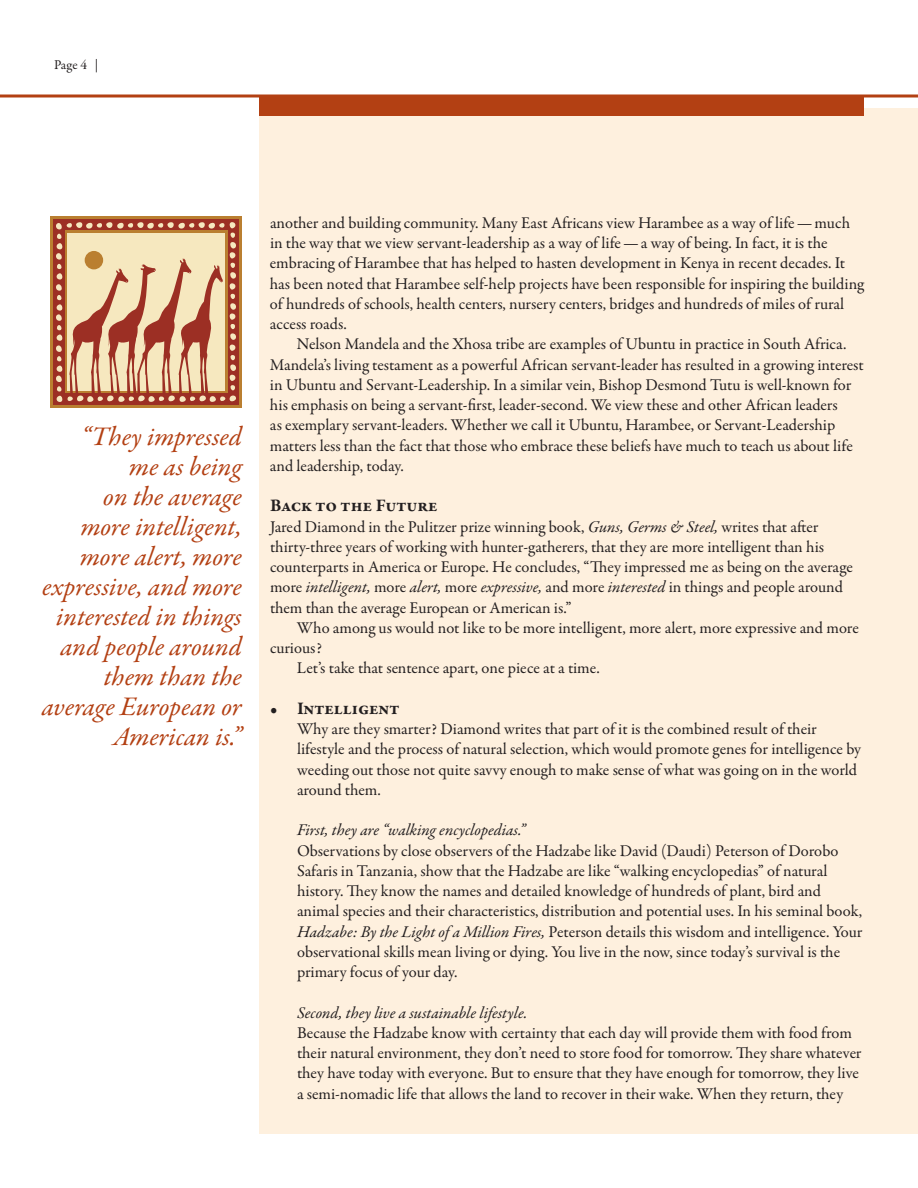
<style>
.page{position:relative;width:918px;height:1188px;background:#fff}
.page>*{position:absolute;margin:0;border:0;box-sizing:border-box;transform-origin:0 0}
.t1{font:italic 27px/30px "Garamond Premr Pro";letter-spacing:-.005em;color:#b34013;text-align:right}
.t2{font:700 18px "Garamond Premr Pro";letter-spacing:-.005em;color:#231f20}
.t3{font:16.5px/20.2px "Garamond Premr Pro";letter-spacing:-.005em;color:#231f20}
.t4{font:italic 16.5px "Garamond Premr Pro";letter-spacing:-.005em;color:#231f20}
.t5{font:13.5px "Garamond Premr Pro";color:#231f20}
.s1{font-style:italic}
</style>
<div class="page">
<div style="left:259px;top:108px;width:659px;height:1026px;background:#fef0de"></div>
<svg style="left:0;top:94px;width:918px;height:4px;background:#c56f4d"></svg>
<div style="left:259px;top:96px;width:605px;height:20px;background:#b34013"></div>
<div style="left:50px;top:216px;width:192px;height:192px;background:#ba7f30"></div>
<div style="left:53px;top:219px;width:186px;height:186px;background:#9c2f24"></div>
<svg style="left:56px;top:222px;width:180px;height:180px"></svg>
<div style="left:85px;top:251px;width:18px;height:18px;background:#ba7f30;border-radius:50%"></div>
<p class="t5" style="left:54px;top:57px;width:46px">Page 4 |</p>
<h1 class="t1" style="left:42px;top:423px;width:202px">“They impressed<br>me as being<br>on the average<br>more intelligent, more alert, more expressive, and more interested in things and people around them than the average European or<br>American is.”</h1>
<p class="t3" style="left:270px;top:213px;width:596px">another and building community. Many East Africans view Harambee as a way of life—much in the way that we view servant-leadership as a way of life—a way of being. In fact, it is the embracing of Harambee that has helped to hasten development in Kenya in recent decades. It has been noted that Harambee self-help projects have been responsible for inspiring the building of hundreds of schools, health centers, nursery centers, bridges and hundreds of miles of rural access roads.</p>
<p class="t3" style="left:270px;top:335px;width:595px;text-indent:27px">Nelson Mandela and the Xhosa tribe are examples of Ubuntu in practice in South Africa.<br>Mandela’s living testament as a powerful African servant-leader has resulted in a growing interest in Ubuntu and Servant-Leadership. In a similar vein, Bishop Desmond Tutu is well-known for his emphasis on being a servant-first, leader-second. We view these and other African leaders<br>as exemplary servant-leaders. Whether we call it Ubuntu, Harambee, or Servant-Leadership matters less than the fact that those who embrace these beliefs have much to teach us about life and leadership, today.</p>
<p class="t2" style="left:270px;top:495px;width:169px">Back to the Future</p>
<p class="t3" style="left:270px;top:517px;width:585px">Jared Diamond in the Pulitzer prize winning book, <span class="s1">Guns, Germs &amp; Steel,</span> writes that after thirty-three years of working with hunter-gatherers, that they are more intelligent than his counterparts in America or Europe. He concludes, “They impressed me as being on the average more <span class="s1">intelligent,</span> more <span class="s1">alert,</span> more <span class="s1">expressive,</span> and more <span class="s1">interested</span> in things and people around them than the average European or American is.”</p>
<p class="t3" style="left:297px;top:618px;width:563px">Who among us would not like to be more intelligent, more alert, more expressive and more</p>
<p class="t3" style="left:270px;top:638px;width:53px">curious?</p>
<p class="t3" style="left:297px;top:659px;width:304px">Let’s take that sentence apart, one piece at a time.</p>
<p class="t2" style="left:270px;top:697px;width:131px">• Intelligent</p>
<p class="t3" style="left:297px;top:719px;width:566px">Why are they smarter? Diamond writes that part of it is the combined result of their lifestyle and the process of natural selection, which would promote genes for intelligence by weeding out those not quite savvy enough to make sense of what was going on in the world around them.</p>
<p class="t4" style="left:297px;top:820px;width:230px">First, they are “walking encyclopedias.”</p>
<p class="t3" style="left:297px;top:841px;width:567px">Observations by close observers of the Hadzabe like David (Daudi) Peterson of Dorobo Safaris in Tanzania, show that the Hadzabe are like “walking encyclopedias” of natural history. They know the names and detailed knowledge of hundreds of plant, bird and animal species and their characteristics, distribution and potential uses. In his seminal book, <span class="s1">Hadzabe: By the Light of a Million Fires,</span> Peterson details this wisdom and intelligence. Your observational skills mean living or dying. You live in the now, since today’s survival is the primary focus of your day.</p>
<p class="t4" style="left:297px;top:1002px;width:232px">Second, they live a sustainable lifestyle.</p>
<p class="t3" style="left:297px;top:1023px;width:566px">Because the Hadzabe know with certainty that each day will provide them with food from their natural environment, they don’t need to store food for tomorrow. They share whatever they have today with everyone. But to ensure that they have enough for tomorrow, they live a semi-nomadic life that allows the land to recover in their wake. When they return, they</p>
</div>
